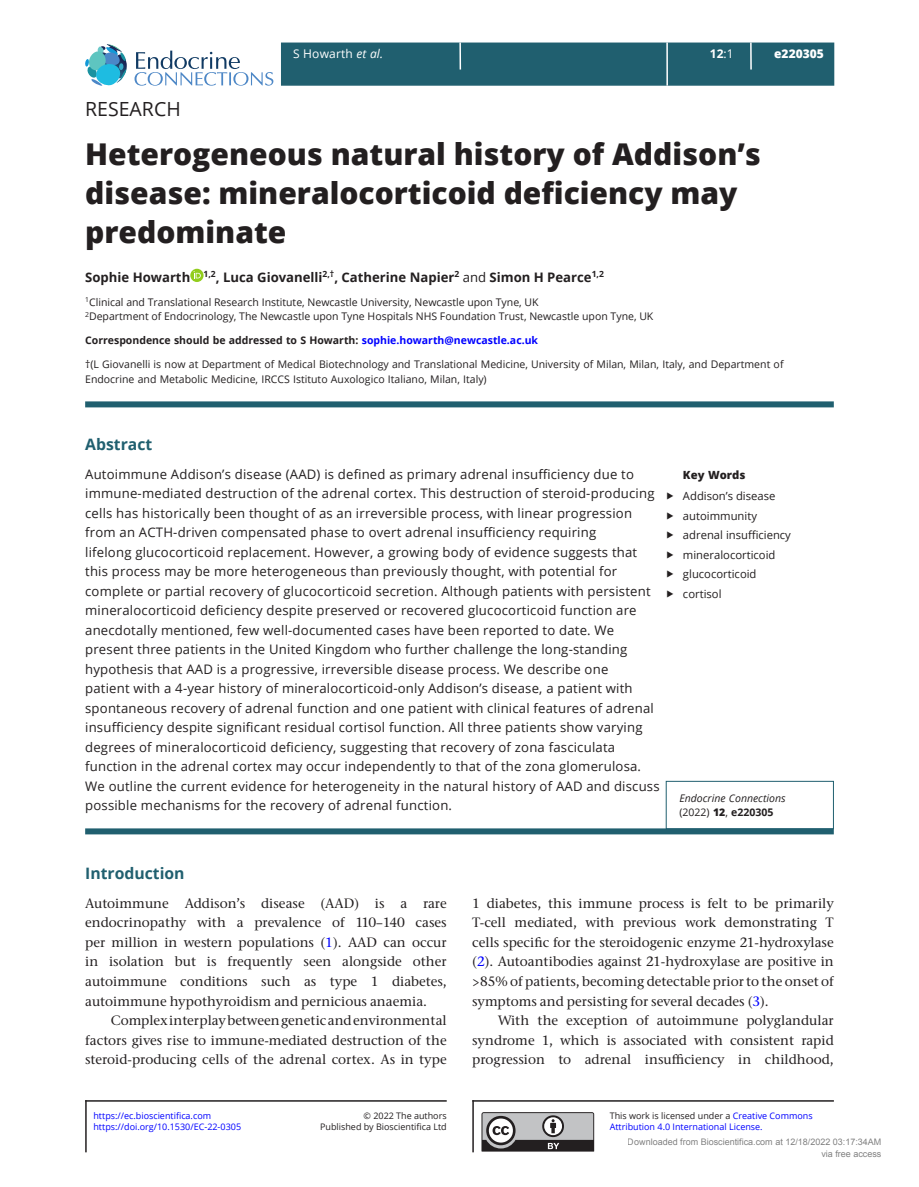
<style>
.page{position:relative;width:919px;height:1187px;background:#fff}
.page>*{position:absolute;margin:0;border:0;box-sizing:border-box;transform-origin:0 0}
.CT{font:800 30px/39px "Open Sans";color:#231f20}
.AT{font:19.5px "Open Sans";color:#231f20}
.H1_Rule{font:700 15.75px "Open Sans";color:#205f6f}
.ABS_H{font:700 15.75px "Open Sans";color:#205f6f}
.TXI{font:500 13.5px/19.5px "Stone Serif ITC Pro";color:#231f20;text-align:justify}
.TXT{font:500 13.5px/19.5px "Stone Serif ITC Pro";color:#231f20;text-align:justify}
.ABS_TXT_L{font:13.2px/19.5px "Open Sans";letter-spacing:.015em;color:#231f20}
.AU{font:700 13.2px "Open Sans";color:#231f20}
.t1{font:12px "Open Sans";letter-spacing:.015em;color:#fff}
.t2{font:800 12px "Open Sans";color:#fff}
.t3{font:700 12px "Open Sans";color:#fff}
.t4{font:11.25px "Open Sans";color:#231f20}
.Keywords_Head{font:800 11.25px "Open Sans";color:#231f20}
.FN{font:10.5px/14.7px "Open Sans";color:#231f20}
.Address{font:10.5px "Open Sans";color:#231f20}
.Corres{font:700 10.5px "Open Sans";color:#231f20}
.Corres-2{font:italic 10.5px "Open Sans";color:#231f20}
.Corres-3{font:10.5px "Open Sans";color:#231f20}
.t5{font:9px "Open Sans";color:#00f}
.t6{font:9px/11.4px "Open Sans";color:#231f20;text-align:right}
.t7{font:9px/12px "Arial";color:rgb(0 0 0/.5);text-align:right}
.s1{font-style:italic}
.s2{font-weight:400}
.s3{color:#00f}
.s4{font-weight:800}
.s5{font-weight:700}
</style>
<div class="page">
<div style="left:281px;top:43px;width:553px;height:43px;background:#205f6f;border:2px solid #205f6f"></div>
<svg style="left:750px;top:43px;width:1px;height:27px"></svg>
<hr style="left:666px;top:43px;width:2px;height:43px;background:#fff">
<hr style="left:459px;top:43px;width:2px;height:27px;background:#fff">
<svg style="left:134px;top:51px;width:139px;height:35px"></svg>
<svg style="left:85px;top:44px;width:42px;height:42px"></svg>
<svg style="left:190px;top:269px;width:13px;height:13px"></svg>
<svg style="left:193px;top:271px;width:8px;height:7px"></svg>
<div style="left:85px;top:401px;width:748px;height:6px;background:#205f6f"></div>
<div style="left:85px;top:828px;width:748px;height:6px;background:#205f6f"></div>
<div style="left:665px;top:781px;width:168px;height:48px;border:1px solid #205f6f"></div>
<svg style="left:481px;top:1112px;width:113px;height:39px;background:#8e8d8e"></svg>
<hr style="left:472px;top:1100px;width:361px;height:1px;background:#231f20">
<hr style="left:472px;top:1100px;width:2px;height:52px;background:#231f20">
<hr style="left:85px;top:1100px;width:361px;height:1px;background:#231f20">
<hr style="left:85px;top:1100px;width:2px;height:52px;background:#231f20">
<p class="t1" style="left:293px;top:46px;width:92px">S Howarth <span class="s1">et al.</span></p>
<p class="t3" style="left:709px;top:46px;width:25px">12<span class="s2">:1</span></p>
<p class="t2" style="left:774px;top:45px;width:51px">e220305</p>
<p class="AT" style="left:85px;top:96px;width:97px">RESEARCH</p>
<p class="CT" style="left:85px;top:133px;width:677px">Heterogeneous natural history of Addison’s disease: mineralocorticoid deficiency may predominate</p>
<p class="AU" style="left:85px;top:268px;width:520px">Sophie Howarth <sup>1,2</sup>, Luca Giovanelli<sup>2,†</sup>, Catherine Napier<sup>2</sup> <span class="s2">and</span> Simon H Pearce<sup>1,2</sup></p>
<p class="Address" style="left:85px;top:294px;width:455px"><sup>1</sup>Clinical and Translational Research Institute, Newcastle University, Newcastle upon Tyne, UK</p>
<p class="Address" style="left:85px;top:309px;width:569px"><sup>2</sup>Department of Endocrinology, The Newcastle upon Tyne Hospitals NHS Foundation Trust, Newcastle upon Tyne, UK</p>
<p class="Corres" style="left:85px;top:332px;width:454px">Correspondence should be addressed to S Howarth: <span class="s3">sophie.howarth@newcastle.ac.uk</span></p>
<p class="FN" style="left:85px;top:356px;width:699px">†(L Giovanelli is now at Department of Medical Biotechnology and Translational Medicine, University of Milan, Milan, Italy, and Department of<br>Endocrine and Metabolic Medicine, IRCCS Istituto Auxologico Italiano, Milan, Italy)</p>
<p class="ABS_H" style="left:85px;top:433px;width:69px">Abstract</p>
<p class="ABS_TXT_L" style="left:85px;top:464px;width:576px">Autoimmune Addison’s disease (AAD) is defined as primary adrenal insufficiency due to immune-mediated destruction of the adrenal cortex. This destruction of steroid-producing cells has historically been thought of as an irreversible process, with linear progression from an ACTH-driven compensated phase to overt adrenal insufficiency requiring<br>lifelong glucocorticoid replacement. However, a growing body of evidence suggests that this process may be more heterogeneous than previously thought, with potential for complete or partial recovery of glucocorticoid secretion. Although patients with persistent mineralocorticoid deficiency despite preserved or recovered glucocorticoid function are anecdotally mentioned, few well-documented cases have been reported to date. We present three patients in the United Kingdom who further challenge the long-standing hypothesis that AAD is a progressive, irreversible disease process. We describe one<br>patient with a 4-year history of mineralocorticoid-only Addison’s disease, a patient with spontaneous recovery of adrenal function and one patient with clinical features of adrenal insufficiency despite significant residual cortisol function. All three patients show varying degrees of mineralocorticoid deficiency, suggesting that recovery of zona fasciculata function in the adrenal cortex may occur independently to that of the zona glomerulosa.<br>We outline the current evidence for heterogeneity in the natural history of AAD and discuss possible mechanisms for the recovery of adrenal function.</p>
<p class="Keywords_Head" style="left:683px;top:466px;width:64px">Key Words</p>
<p class="t4" style="left:683px;top:488px;width:94px">Addison’s disease</p>
<p class="t4" style="left:683px;top:507px;width:76px">autoimmunity</p>
<p class="t4" style="left:683px;top:527px;width:109px">adrenal insufficiency</p>
<p class="t4" style="left:683px;top:546px;width:94px">mineralocorticoid</p>
<p class="t4" style="left:683px;top:566px;width:75px">glucocorticoid</p>
<p class="t4" style="left:683px;top:585px;width:40px">cortisol</p>
<p class="Corres-2" style="left:679px;top:790px;width:108px">Endocrine Connections</p>
<p class="Corres-3" style="left:679px;top:805px;width:95px">(2022) <span class="s4">12</span>, <span class="s5">e220305</span></p>
<p class="H1_Rule" style="left:85px;top:861px;width:101px">Introduction</p>
<p class="TXT" style="left:85px;top:893px;width:363px">Autoimmune Addison’s disease (AAD) is a rare endocrinopathy with a prevalence of 110–140 cases per million in western populations (<span class="s3">1</span>). AAD can occur in isolation but is frequently seen alongside other autoimmune conditions such as type 1 diabetes, autoimmune hypothyroidism and pernicious anaemia.</p>
<p class="TXI" style="left:85px;top:1010px;width:363px;text-indent:26px">Complex interplay between genetic and environmental factors gives rise to immune-mediated destruction of the steroid-producing cells of the adrenal cortex. As in type</p>
<p class="TXI" style="left:472px;top:893px;width:363px">1 diabetes, this immune process is felt to be primarily T-cell mediated, with previous work demonstrating T cells specific for the steroidogenic enzyme 21-hydroxylase (<span class="s3">2</span>). Autoantibodies against 21-hydroxylase are positive in &gt;85% of patients, becoming detectable prior to the onset of symptoms and persisting for several decades (<span class="s3">3</span>).</p>
<p class="TXI" style="left:472px;top:1010px;width:363px;text-indent:26px">With the exception of autoimmune polyglandular syndrome 1, which is associated with consistent rapid progression to adrenal insufficiency in childhood,</p>
<p class="t5" style="left:93px;top:1109px;width:119px">https://ec.bioscientifica.com</p>
<p class="t6" style="left:320px;top:1109px;width:128px">© 2022 The authors<br>Published by Bioscientifica Ltd</p>
<p class="t6" style="left:609px;top:1109px;width:204px">This work is licensed under a <span class="s3">Creative Commons</span></p>
<p class="t5" style="left:93px;top:1120px;width:149px">https://doi.org/10.1530/EC-22-0305</p>
<p class="t5" style="left:609px;top:1120px;width:154px">Attribution 4.0 International License.</p>
<p class="t7" style="left:627px;top:1135px;width:255px">Downloaded from Bioscientifica.com at 12/18/2022 03:17:34AM via free access</p>
</div>
